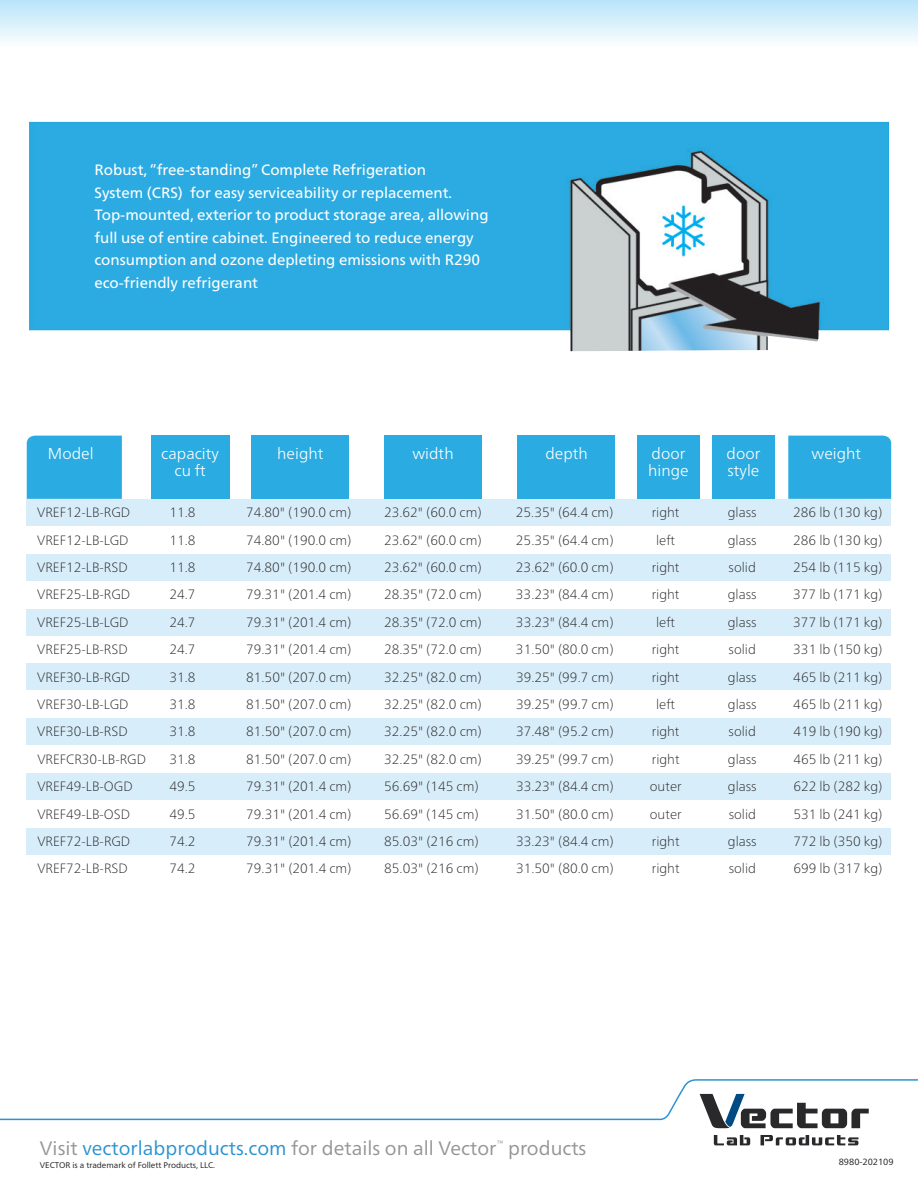
<style>
.page{position:relative;width:918px;height:1188px;background:#fff}
.page>*{position:absolute;margin:0;border:0;box-sizing:border-box;transform-origin:0 0}
.VS_Visit_CTA{font:19.5px "Frutiger Neue LT Pro";color:#939598}
.t1{font:300 15.75px/16.5px "Frutiger Neue LT Pro";color:#fff}
.VS_Body_White{font:15px/22.5px "Frutiger Neue LT Pro";color:#fff}
.t2{font:100 13.5px "Frutiger Neue LT Pro";color:#231f20}
.VS_Document_Form_num{font:9px "Frutiger Neue LT Pro";color:#231f20}
.VS_Attribution{font:8.25px "Frutiger Neue LT Pro";color:#231f20}
.VS_Visit_CTA-2{font:7.8px "Frutiger Neue LT Pro";color:#939598}
.s1{color:#2b94d1}
</style>
<div class="page">
<svg style="left:0;top:0;width:918px;height:41px"></svg>
<svg style="left:0;top:1079px;width:918px;height:67px"></svg>
<svg style="left:700px;top:1094px;width:169px;height:34px"></svg>
<svg style="left:714px;top:1135px;width:36px;height:10px"></svg>
<svg style="left:761px;top:1135px;width:97px;height:10px"></svg>
<img style="left:29px;top:122px;width:860px;height:229px">
<div style="left:788px;top:436px;width:103px;height:63px;background:#2aabe1"></div>
<div style="left:27px;top:828px;width:864px;height:27px;background:#d7eefa"></div>
<div style="left:27px;top:773px;width:864px;height:27px;background:#d7eefa"></div>
<div style="left:27px;top:719px;width:864px;height:26px;background:#d7eefa"></div>
<div style="left:27px;top:664px;width:864px;height:26px;background:#d7eefa"></div>
<div style="left:27px;top:609px;width:864px;height:26px;background:#d7eefa"></div>
<div style="left:27px;top:554px;width:864px;height:27px;background:#d7eefa"></div>
<div style="left:27px;top:499px;width:864px;height:27px;background:#d7eefa"></div>
<div style="left:27px;top:436px;width:95px;height:63px;background:#2aabe1"></div>
<div style="left:151px;top:436px;width:78px;height:63px;background:#2aabe1"></div>
<div style="left:251px;top:436px;width:98px;height:63px;background:#2aabe1"></div>
<div style="left:385px;top:436px;width:97px;height:63px;background:#2aabe1"></div>
<div style="left:518px;top:436px;width:97px;height:63px;background:#2aabe1"></div>
<div style="left:637px;top:436px;width:63px;height:63px;background:#2aabe1"></div>
<div style="left:712px;top:436px;width:63px;height:63px;background:#2aabe1"></div>
<p class="VS_Body_White" style="left:94px;top:159px;width:396px">Robust, “free-standing” Complete Refrigeration<br>System (CRS) for easy serviceability or replacement.<br>Top‑mounted, exterior to product storage area, allowing full use of entire cabinet. Engineered to reduce energy consumption and ozone depleting emissions with R290 eco-friendly refrigerant</p>
<p class="t1" style="left:48px;top:445px;width:47px">Model</p>
<p class="t1" style="left:161px;top:445px;width:59px;text-align:center">capacity cu ft</p>
<p class="t1" style="left:277px;top:445px;width:48px">height</p>
<p class="t1" style="left:412px;top:445px;width:43px">width</p>
<p class="t1" style="left:545px;top:445px;width:44px">depth</p>
<p class="t1" style="left:648px;top:445px;width:42px">door hinge</p>
<p class="t1" style="left:727px;top:445px;width:35px">door style</p>
<p class="t1" style="left:812px;top:445px;width:51px">weight</p>
<p class="t2" style="left:37px;top:504px;width:94px">VREF12-LB-RGD</p>
<p class="t2" style="left:169px;top:504px;width:28px">11.8</p>
<p class="t2" style="left:246px;top:504px;width:107px">74.80" (190.0 cm)</p>
<p class="t2" style="left:384px;top:504px;width:99px">23.62" (60.0 cm)</p>
<p class="t2" style="left:516px;top:504px;width:99px">25.35" (64.4 cm)</p>
<p class="t2" style="left:652px;top:504px;width:29px">right</p>
<p class="t2" style="left:728px;top:504px;width:30px">glass</p>
<p class="t2" style="left:793px;top:504px;width:91px">286 lb (130 kg)</p>
<p class="t2" style="left:37px;top:532px;width:93px">VREF12-LB-LGD</p>
<p class="t2" style="left:169px;top:532px;width:28px">11.8</p>
<p class="t2" style="left:246px;top:532px;width:107px">74.80" (190.0 cm)</p>
<p class="t2" style="left:384px;top:532px;width:99px">23.62" (60.0 cm)</p>
<p class="t2" style="left:516px;top:532px;width:99px">25.35" (64.4 cm)</p>
<p class="t2" style="left:656px;top:532px;width:21px">left</p>
<p class="t2" style="left:728px;top:532px;width:30px">glass</p>
<p class="t2" style="left:793px;top:532px;width:91px">286 lb (130 kg)</p>
<p class="t2" style="left:37px;top:559px;width:92px">VREF12-LB-RSD</p>
<p class="t2" style="left:169px;top:559px;width:28px">11.8</p>
<p class="t2" style="left:246px;top:559px;width:107px">74.80" (190.0 cm)</p>
<p class="t2" style="left:384px;top:559px;width:99px">23.62" (60.0 cm)</p>
<p class="t2" style="left:516px;top:559px;width:99px">23.62" (60.0 cm)</p>
<p class="t2" style="left:652px;top:559px;width:29px">right</p>
<p class="t2" style="left:729px;top:559px;width:29px">solid</p>
<p class="t2" style="left:793px;top:559px;width:91px">254 lb (115 kg)</p>
<p class="t2" style="left:37px;top:587px;width:94px">VREF25-LB-RGD</p>
<p class="t2" style="left:169px;top:587px;width:28px">24.7</p>
<p class="t2" style="left:246px;top:587px;width:107px">79.31" (201.4 cm)</p>
<p class="t2" style="left:384px;top:587px;width:99px">28.35" (72.0 cm)</p>
<p class="t2" style="left:516px;top:587px;width:99px">33.23" (84.4 cm)</p>
<p class="t2" style="left:652px;top:587px;width:29px">right</p>
<p class="t2" style="left:728px;top:587px;width:30px">glass</p>
<p class="t2" style="left:793px;top:587px;width:91px">377 lb (171 kg)</p>
<p class="t2" style="left:37px;top:614px;width:93px">VREF25-LB-LGD</p>
<p class="t2" style="left:169px;top:614px;width:28px">24.7</p>
<p class="t2" style="left:246px;top:614px;width:107px">79.31" (201.4 cm)</p>
<p class="t2" style="left:384px;top:614px;width:99px">28.35" (72.0 cm)</p>
<p class="t2" style="left:516px;top:614px;width:99px">33.23" (84.4 cm)</p>
<p class="t2" style="left:656px;top:614px;width:21px">left</p>
<p class="t2" style="left:728px;top:614px;width:30px">glass</p>
<p class="t2" style="left:793px;top:614px;width:91px">377 lb (171 kg)</p>
<p class="t2" style="left:37px;top:641px;width:92px">VREF25-LB-RSD</p>
<p class="t2" style="left:169px;top:641px;width:28px">24.7</p>
<p class="t2" style="left:246px;top:641px;width:107px">79.31" (201.4 cm)</p>
<p class="t2" style="left:384px;top:641px;width:99px">28.35" (72.0 cm)</p>
<p class="t2" style="left:516px;top:641px;width:99px">31.50" (80.0 cm)</p>
<p class="t2" style="left:652px;top:641px;width:29px">right</p>
<p class="t2" style="left:729px;top:641px;width:29px">solid</p>
<p class="t2" style="left:793px;top:641px;width:91px">331 lb (150 kg)</p>
<p class="t2" style="left:37px;top:669px;width:94px">VREF30-LB-RGD</p>
<p class="t2" style="left:169px;top:669px;width:28px">31.8</p>
<p class="t2" style="left:246px;top:669px;width:107px">81.50" (207.0 cm)</p>
<p class="t2" style="left:384px;top:669px;width:99px">32.25" (82.0 cm)</p>
<p class="t2" style="left:516px;top:669px;width:99px">39.25" (99.7 cm)</p>
<p class="t2" style="left:652px;top:669px;width:29px">right</p>
<p class="t2" style="left:728px;top:669px;width:30px">glass</p>
<p class="t2" style="left:793px;top:669px;width:91px">465 lb (211 kg)</p>
<p class="t2" style="left:37px;top:696px;width:93px">VREF30-LB-LGD</p>
<p class="t2" style="left:169px;top:696px;width:28px">31.8</p>
<p class="t2" style="left:246px;top:696px;width:107px">81.50" (207.0 cm)</p>
<p class="t2" style="left:384px;top:696px;width:99px">32.25" (82.0 cm)</p>
<p class="t2" style="left:516px;top:696px;width:99px">39.25" (99.7 cm)</p>
<p class="t2" style="left:656px;top:696px;width:21px">left</p>
<p class="t2" style="left:728px;top:696px;width:30px">glass</p>
<p class="t2" style="left:793px;top:696px;width:91px">465 lb (211 kg)</p>
<p class="t2" style="left:37px;top:723px;width:92px">VREF30-LB-RSD</p>
<p class="t2" style="left:169px;top:723px;width:28px">31.8</p>
<p class="t2" style="left:246px;top:723px;width:107px">81.50" (207.0 cm)</p>
<p class="t2" style="left:384px;top:723px;width:99px">32.25" (82.0 cm)</p>
<p class="t2" style="left:516px;top:723px;width:99px">37.48" (95.2 cm)</p>
<p class="t2" style="left:652px;top:723px;width:29px">right</p>
<p class="t2" style="left:729px;top:723px;width:29px">solid</p>
<p class="t2" style="left:793px;top:723px;width:91px">419 lb (190 kg)</p>
<p class="t2" style="left:37px;top:751px;width:110px">VREFCR30-LB-RGD</p>
<p class="t2" style="left:169px;top:751px;width:28px">31.8</p>
<p class="t2" style="left:246px;top:751px;width:107px">81.50" (207.0 cm)</p>
<p class="t2" style="left:384px;top:751px;width:99px">32.25" (82.0 cm)</p>
<p class="t2" style="left:516px;top:751px;width:99px">39.25" (99.7 cm)</p>
<p class="t2" style="left:652px;top:751px;width:29px">right</p>
<p class="t2" style="left:728px;top:751px;width:30px">glass</p>
<p class="t2" style="left:793px;top:751px;width:91px">465 lb (211 kg)</p>
<p class="t2" style="left:37px;top:778px;width:97px">VREF49-LB-OGD</p>
<p class="t2" style="left:169px;top:778px;width:28px">49.5</p>
<p class="t2" style="left:246px;top:778px;width:107px">79.31" (201.4 cm)</p>
<p class="t2" style="left:384px;top:778px;width:96px">56.69" (145 cm)</p>
<p class="t2" style="left:516px;top:778px;width:99px">33.23" (84.4 cm)</p>
<p class="t2" style="left:650px;top:778px;width:33px">outer</p>
<p class="t2" style="left:728px;top:778px;width:30px">glass</p>
<p class="t2" style="left:793px;top:778px;width:91px">622 lb (282 kg)</p>
<p class="t2" style="left:37px;top:806px;width:94px">VREF49-LB-OSD</p>
<p class="t2" style="left:169px;top:806px;width:28px">49.5</p>
<p class="t2" style="left:246px;top:806px;width:107px">79.31" (201.4 cm)</p>
<p class="t2" style="left:384px;top:806px;width:96px">56.69" (145 cm)</p>
<p class="t2" style="left:516px;top:806px;width:99px">31.50" (80.0 cm)</p>
<p class="t2" style="left:650px;top:806px;width:33px">outer</p>
<p class="t2" style="left:729px;top:806px;width:29px">solid</p>
<p class="t2" style="left:793px;top:806px;width:91px">531 lb (241 kg)</p>
<p class="t2" style="left:37px;top:833px;width:94px">VREF72-LB-RGD</p>
<p class="t2" style="left:169px;top:833px;width:28px">74.2</p>
<p class="t2" style="left:246px;top:833px;width:107px">79.31" (201.4 cm)</p>
<p class="t2" style="left:384px;top:833px;width:96px">85.03" (216 cm)</p>
<p class="t2" style="left:516px;top:833px;width:99px">33.23" (84.4 cm)</p>
<p class="t2" style="left:652px;top:833px;width:29px">right</p>
<p class="t2" style="left:728px;top:833px;width:30px">glass</p>
<p class="t2" style="left:793px;top:833px;width:91px">772 lb (350 kg)</p>
<p class="t2" style="left:37px;top:860px;width:92px">VREF72-LB-RSD</p>
<p class="t2" style="left:169px;top:860px;width:28px">74.2</p>
<p class="t2" style="left:246px;top:860px;width:107px">79.31" (201.4 cm)</p>
<p class="t2" style="left:384px;top:860px;width:96px">85.03" (216 cm)</p>
<p class="t2" style="left:516px;top:860px;width:99px">31.50" (80.0 cm)</p>
<p class="t2" style="left:652px;top:860px;width:29px">right</p>
<p class="t2" style="left:729px;top:860px;width:29px">solid</p>
<p class="t2" style="left:793px;top:860px;width:91px">699 lb (317 kg)</p>
<p class="VS_Visit_CTA" style="left:40px;top:1136px;width:458px">Visit <span class="s1">vectorlabproducts.com</span> for details on all Vector</p>
<p class="VS_Visit_CTA-2" style="left:496px;top:1138px;width:9px">™</p>
<p class="VS_Visit_CTA" style="left:508px;top:1136px;width:80px">products</p>
<p class="VS_Attribution" style="left:40px;top:1160px;width:177px">VECTOR is a trademark of Follett Products, LLC.</p>
<p class="VS_Document_Form_num" style="left:839px;top:1157px;width:56px">8980-202109</p>
</div>
